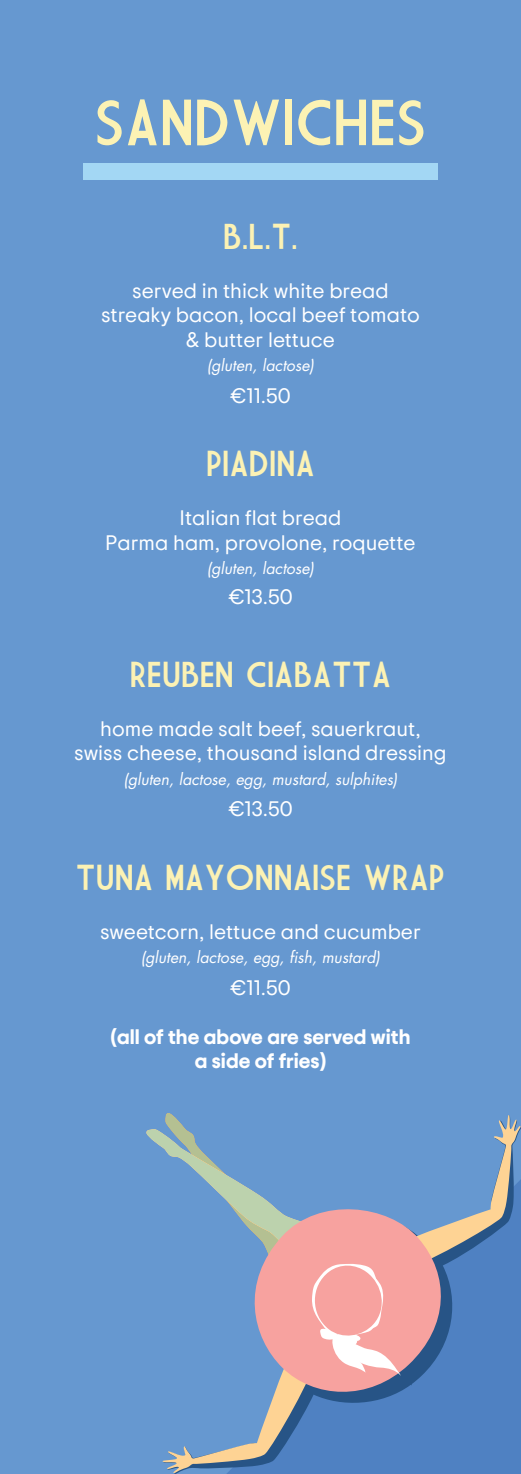
<style>
.page{position:relative;width:521px;height:1474px;background:#fff}
.page>*{position:absolute;margin:0;border:0;box-sizing:border-box;transform-origin:0 0}
.t1{font:63px "Market Deco";color:#fcf2b4}
.t2{font:35px "Market Deco";color:#fcf2b4}
.t3{font:21px/24.5px "Trip Sans";color:#fff;text-align:center}
.t4{font:700 21px/24.5px "Trip Sans";color:#fff;text-align:center}
.t5{font:italic 15.75px "Futura LT";color:#fff}
</style>
<div class="page">
<div style="left:0;top:0;width:521px;height:1473px;background:#6698d0"></div>
<div style="left:83px;top:164px;width:355px;height:16px;background:#a3d7f4"></div>
<svg style="left:162px;top:1113px;width:359px;height:360px"></svg>
<h1 class="t1" style="left:94px;top:95px;width:334px">SANDWICHES</h1>
<h2 class="t2" style="left:223px;top:221px;width:76px">B.L.T.</h2>
<p class="t3" style="left:101px;top:278px;width:320px">served in thick white bread streaky bacon, local beef tomato &amp; butter lettuce</p>
<p class="t5" style="left:207px;top:355px;width:109px">(gluten, lactose)</p>
<p class="t3" style="left:230px;top:383px;width:62px">€11.50</p>
<h2 class="t2" style="left:206px;top:448px;width:110px">PIADINA</h2>
<p class="t3" style="left:105px;top:505px;width:312px">Italian flat bread<br>Parma ham, provolone, roquette</p>
<p class="t5" style="left:207px;top:558px;width:109px">(gluten, lactose)</p>
<p class="t3" style="left:228px;top:584px;width:66px">€13.50</p>
<h2 class="t2" style="left:130px;top:658px;width:263px">REUBEN CIABATTA</h2>
<p class="t3" style="left:74px;top:715px;width:374px">home made salt beef, sauerkraut, swiss cheese, thousand island dressing</p>
<p class="t5" style="left:123px;top:768px;width:275px">(gluten, lactose, egg, mustard, sulphites)</p>
<p class="t3" style="left:228px;top:796px;width:66px">€13.50</p>
<h2 class="t2" style="left:76px;top:861px;width:371px">TUNA MAYONNAISE WRAP</h2>
<p class="t3" style="left:100px;top:918px;width:322px">sweetcorn, lettuce and cucumber</p>
<p class="t5" style="left:141px;top:947px;width:241px">(gluten, lactose, egg, fish, mustard)</p>
<p class="t3" style="left:230px;top:974px;width:62px">€11.50</p>
<p class="t4" style="left:111px;top:1023px;width:301px">(all of the above are served with a side of fries)</p>
</div>
